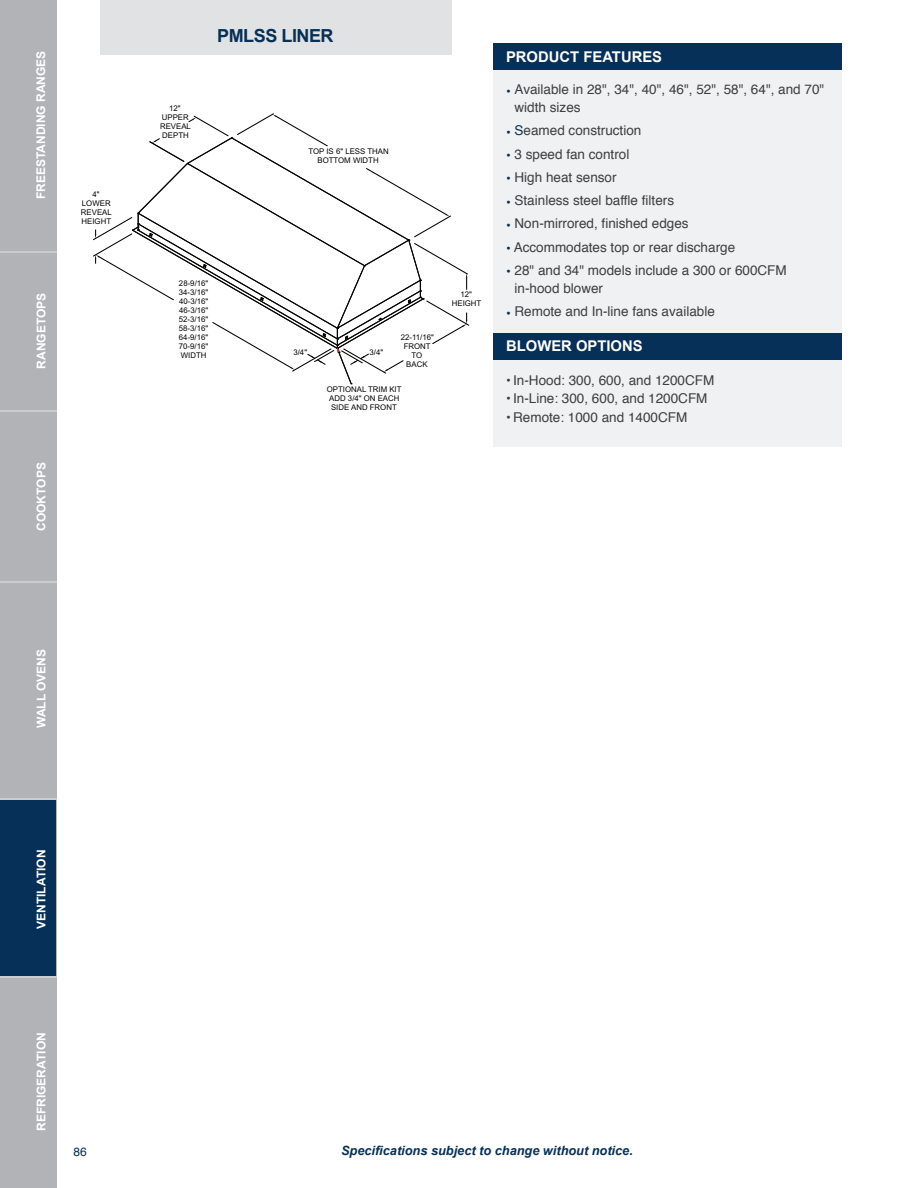
<style>
.page{position:relative;width:918px;height:1188px;background:#fff}
.page>*{position:absolute;margin:0;border:0;box-sizing:border-box;transform-origin:0 0}
.t1{font:700 18px "Arial";letter-spacing:-.025em;color:#073058}
.t2{font:700 14.85px "Arial";color:#fff}
.t3{font:13.5px/18px "Helvetica";color:#3e3e3f}
.t4{font:italic 700 12.75px "Arial";color:#073058}
.t5{font:700 12px "Arial";color:#fff}
.t6{font:12px "Helvetica";color:#073058}
.t7{font:7.8px/9px "Arial";color:#040503;text-align:center}
.s1{color:#073058}
</style>
<div class="page">
<div style="left:0;top:0;width:56px;height:1188px;background:#b2b3b7"></div>
<hr style="left:0;top:976px;width:56px;height:2px;background:#cbccce">
<hr style="left:0;top:798px;width:56px;height:2px;background:#cbccce">
<hr style="left:0;top:581px;width:56px;height:2px;background:#cbccce">
<hr style="left:0;top:410px;width:56px;height:2px;background:#cbccce">
<hr style="left:0;top:251px;width:56px;height:2px;background:#cbccce">
<div style="left:100px;top:0;width:351px;height:55px;background:#e1e2e4"></div>
<div style="left:494px;top:66px;width:348px;height:381px;background:#f0f1f2"></div>
<div style="left:494px;top:44px;width:348px;height:26px;background:#073058"></div>
<svg style="left:93px;top:113px;width:377px;height:272px"></svg>
<div style="left:494px;top:333px;width:348px;height:27px;background:#073058"></div>
<div style="left:0;top:800px;width:56px;height:176px;background:#073058"></div>
<p class="t5" style="left:34px;top:199px;width:150px;rotate:-90deg">FREESTANDING RANGES</p>
<p class="t5" style="left:34px;top:369px;width:77px;rotate:-90deg">RANGETOPS</p>
<p class="t7" style="left:81px;top:190px;width:32px">4"<br>LOWER<br>REVEAL<br>HEIGHT</p>
<p class="t5" style="left:34px;top:531px;width:70px;rotate:-90deg">COOKTOPS</p>
<p class="t5" style="left:34px;top:728px;width:81px;rotate:-90deg">WALL OVENS</p>
<p class="t7" style="left:160px;top:104px;width:32px">12"<br>UPPER<br>REVEAL<br>DEPTH</p>
<h1 class="t1" style="left:217px;top:25px;width:118px">PMLSS LINER</h1>
<p class="t7" style="left:308px;top:147px;width:82px">TOP IS 6" LESS THAN<br>BOTTOM WIDTH</p>
<p class="t7" style="left:179px;top:279px;width:31px;text-align:justify">28-9/16" 34-3/16" 40-3/16" 46-3/16" 52-3/16" 58-3/16" 64-9/16" 70-9/16" WIDTH</p>
<p class="t7" style="left:401px;top:333px;width:35px">22-11/16"<br>FRONT<br>TO<br>BACK</p>
<p class="t7" style="left:293px;top:348px;width:15px">3/4"</p>
<p class="t7" style="left:370px;top:348px;width:15px">3/4"</p>
<p class="t7" style="left:327px;top:384px;width:76px">OPTIONAL TRIM KIT<br>ADD 3/4" ON EACH<br>SIDE AND FRONT</p>
<p class="t7" style="left:452px;top:290px;width:31px">12"<br>HEIGHT</p>
<p class="t2" style="left:506px;top:49px;width:158px">PRODUCT FEATURES</p>
<p class="t3" style="left:515px;top:82px;width:311px;text-indent:-8px"><span class="s1">•</span> Available in 28", 34", 40", 46", 52", 58", 64", and 70" width sizes</p>
<p class="t3" style="left:506px;top:123px;width:137px"><span class="s1">• S</span>eamed construction</p>
<p class="t3" style="left:506px;top:146px;width:125px"><span class="s1">•</span> 3 speed fan control</p>
<p class="t3" style="left:506px;top:169px;width:112px"><span class="s1">•</span> High heat sensor</p>
<p class="t3" style="left:506px;top:193px;width:170px"><span class="s1">•</span> Stainless steel baffle filters</p>
<p class="t3" style="left:506px;top:216px;width:184px"><span class="s1">•</span> Non-mirrored, finished edges</p>
<p class="t3" style="left:506px;top:239px;width:231px"><span class="s1">•</span> Accommodates top or rear discharge</p>
<p class="t3" style="left:515px;top:262px;width:274px;text-indent:-8px"><span class="s1">•</span> 28" and 34" models include a 300 or 600CFM in-hood blower</p>
<p class="t3" style="left:506px;top:304px;width:210px"><span class="s1">•</span> Remote and In-line fans available</p>
<p class="t2" style="left:506px;top:338px;width:138px">BLOWER OPTIONS</p>
<p class="t3" style="left:506px;top:372px;width:210px">• In-Hood: 300, 600, and 1200CFM</p>
<p class="t3" style="left:506px;top:391px;width:203px">• In-Line: 300, 600, and 1200CFM</p>
<p class="t3" style="left:506px;top:410px;width:183px">• Remote: 1000 and 1400CFM</p>
<p class="t5" style="left:34px;top:929px;width:81px;rotate:-90deg">VENTILATION</p>
<p class="t5" style="left:34px;top:1131px;width:100px;rotate:-90deg">REFRIGERATION</p>
<p class="t6" style="left:73px;top:1147px;width:15px">86</p>
<p class="t4" style="left:341px;top:1144px;width:293px">Specifications subject to change without notice.</p>
</div>
